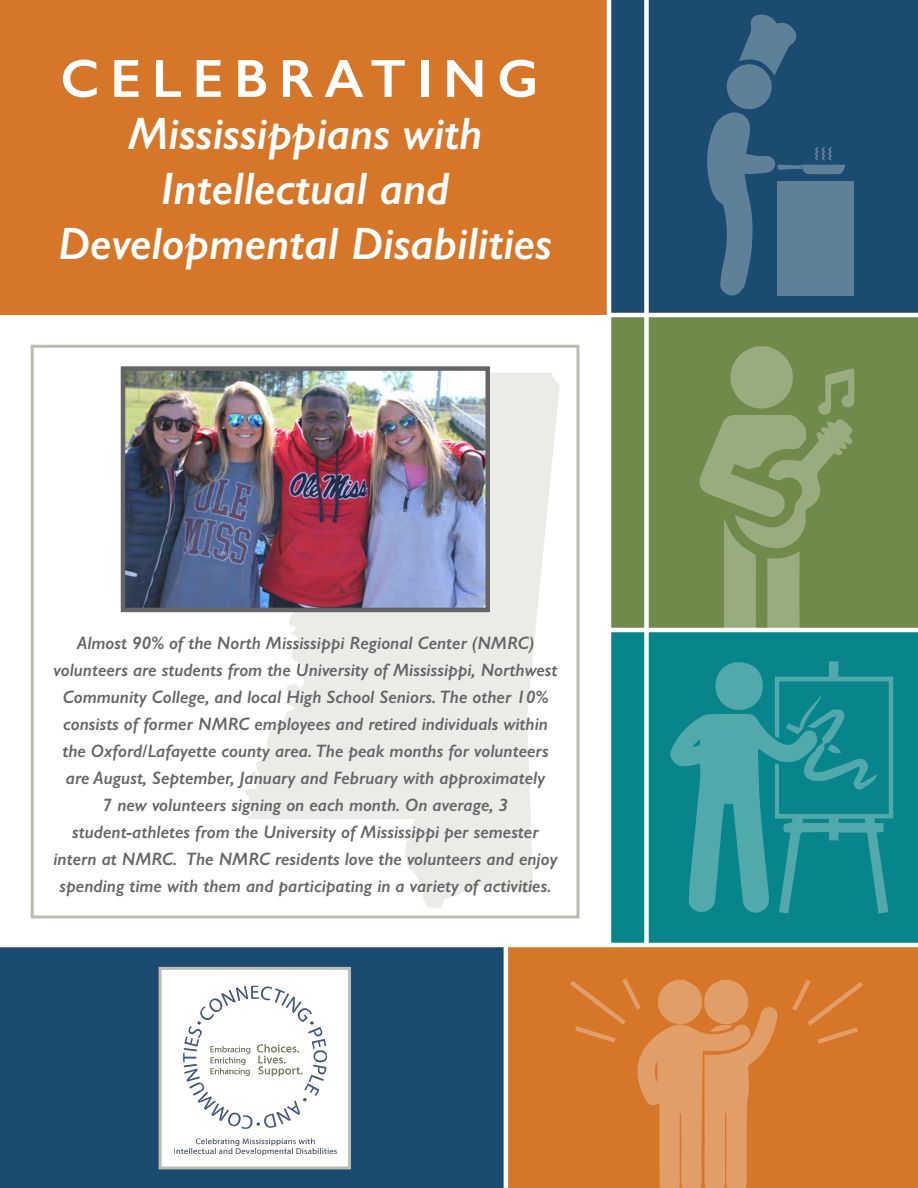
<style>
.page{position:relative;width:918px;height:1188px;background:#fff}
.page>*{position:absolute;margin:0;border:0;box-sizing:border-box;transform-origin:0 0}
.t1{font:600 54px "Gill Sans";letter-spacing:.2em;color:#fff}
.t2{font:italic 600 45.6px/54.8px "Gill Sans";color:#fff;text-align:center}
.t3{font:italic 600 18px/27px "Gill Sans";color:#656568;text-align:center}
</style>
<div class="page">
<div style="left:506px;top:945px;width:412px;height:243px;background:#d57629"></div>
<div style="left:609px;top:315px;width:309px;height:315px;background:#6f8a4b"></div>
<div style="left:609px;top:0;width:309px;height:315px;background:#1b4b6f"></div>
<div style="left:0;top:0;width:609px;height:315px;background:#d57629"></div>
<hr style="left:609px;top:313px;width:309px;height:4px;background:#fff">
<div style="left:609px;top:630px;width:309px;height:315px;background:#08858a"></div>
<div style="left:0;top:945px;width:506px;height:243px;background:#1b4b6f"></div>
<hr style="left:596px;top:628px;width:322px;height:4px;background:#fff">
<svg style="left:245px;top:373px;width:315px;height:535px;fill:#ebebe7"></svg>
<div style="left:159px;top:967px;width:192px;height:202px;background:#bcbcb0"></div>
<img style="left:160px;top:968px;width:189px;height:200px">
<hr style="left:607px;top:0;width:4px;height:945px;background:#fff">
<hr style="left:0;top:943px;width:918px;height:4px;background:#fff">
<div style="left:644px;top:0;width:5px;height:945px;background:#fff"></div>
<div style="left:31px;top:345px;width:548px;height:573px;border:3px solid #bcbcb0"></div>
<svg style="left:670px;top:346px;width:223px;height:568px"></svg>
<hr style="left:504px;top:945px;width:4px;height:243px;background:#fff">
<div style="left:778px;top:181px;width:76px;height:114px;background:#5e8099"></div>
<svg style="left:707px;top:15px;width:139px;height:281px"></svg>
<svg style="left:570px;top:978px;width:208px;height:210px"></svg>
<svg style="left:792px;top:980px;width:71px;height:64px"></svg>
<img style="left:126px;top:371px;width:359px;height:236px">
<div style="left:121px;top:366px;width:369px;height:246px;border:4px solid #656568"></div>
<h1 class="t1" style="left:60px;top:46px;width:479px">CELEBRATING</h1>
<h2 class="t2" style="left:58px;top:106px;width:496px">Mississippians with<br>Intellectual and<br>Developmental Disabilities</h2>
<p class="t3" style="left:54px;top:629px;width:506px">Almost 90% of the North Mississippi Regional Center (NMRC) volunteers are students from the University of Mississippi, Northwest Community College, and local High School Seniors. The other 10% consists of former NMRC employees and retired individuals within the Oxford/Lafayette county area. The peak months for volunteers are August, September, January and February with approximately<br>7 new volunteers signing on each month. On average, 3 student-athletes from the University of Mississippi per semester intern at NMRC. The NMRC residents love the volunteers and enjoy spending time with them and participating in a variety of activities.</p>
</div>
